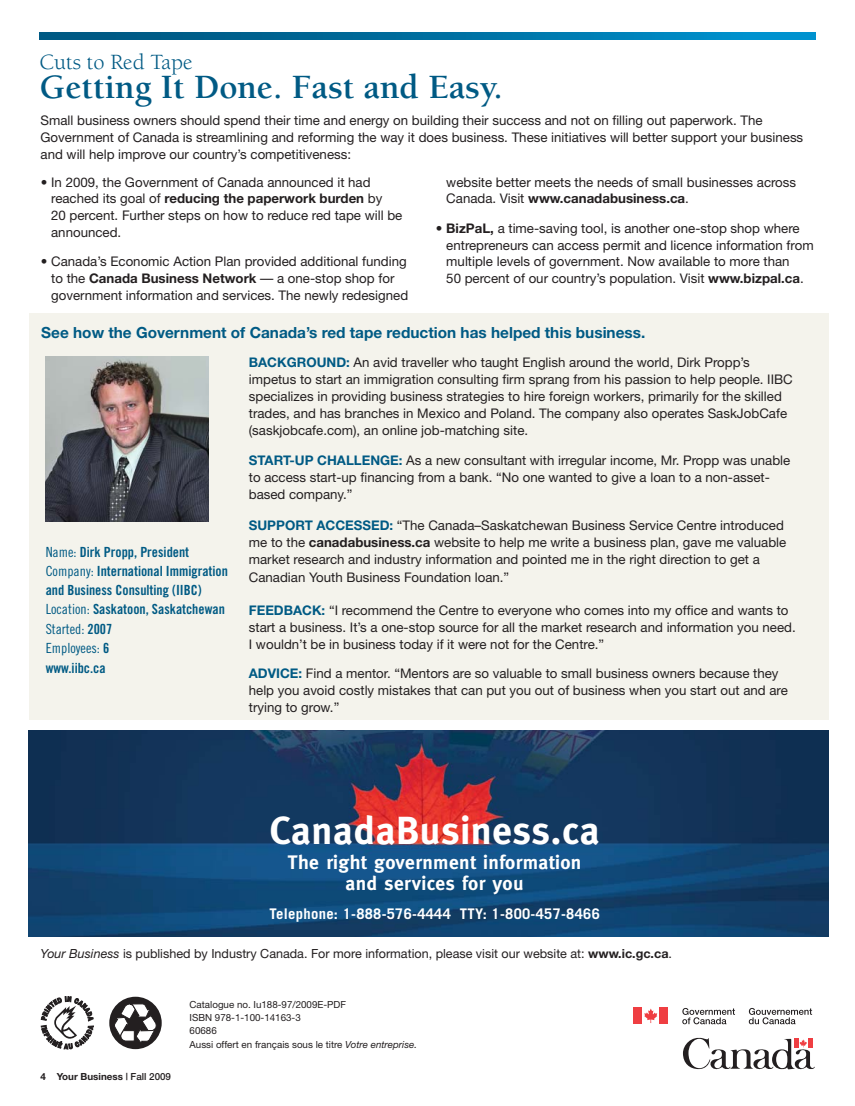
<style>
.page{position:relative;width:855px;height:1106px;background:#fff}
.page>*{position:absolute;margin:0;border:0;box-sizing:border-box;transform-origin:0 0}
.t1{font:700 39.15px "Meta";letter-spacing:.02em;color:#fff}
.t2{font:700 34.95px "Berkeley";color:#005a84}
.t3{font:22.35px "Berkeley";color:#005a84}
.t4{font:700 19.5px/21px "Meta";letter-spacing:.02em;color:#fff;text-align:center}
.t5{font:700 15.3px "Helvetica Neue";color:#005a84}
.t6{font:700 14.7px "Trade Gothic";letter-spacing:.02em;color:#fff}
.t7{font:13.95px/19.5px "Trade Gothic Bold Cond Twenty";color:#005a84}
.t8{font:13.95px/19.5px "Trade Gothic Cond Eighteen";color:#005a84}
.t9{font:13.2px/16.8px "Helvetica Neue";color:#231f20}
.t10{font:12.6px "Helvetica Neue";color:#231f20}
.t11{font:9.75px/13.2px "Helvetica Neue";color:#231f20}
.t12{font:700 9.75px "Helvetica Neue";color:#231f20}
.s1{font-weight:700}
.s2{font-weight:700;color:#005a84}
.s3{font-family:"Trade Gothic Cond Eighteen"}
.s4{font-family:"Trade Gothic Bold Cond Twenty"}
.s5{font-style:italic}
.s6{font-weight:500}
</style>
<div class="page">
<svg style="left:40px;top:32px;width:775px;height:7px;background:#0071a4"></svg>
<svg style="left:682px;top:1008px;width:53px;height:16px"></svg>
<svg style="left:749px;top:1008px;width:63px;height:16px"></svg>
<div style="left:633px;top:1007px;width:9px;height:17px;background:#ef3e42"></div>
<div style="left:660px;top:1007px;width:8px;height:17px;background:#ef3e42"></div>
<svg style="left:644px;top:1008px;width:13px;height:15px"></svg>
<svg style="left:683px;top:1037px;width:132px;height:33px"></svg>
<div style="left:29px;top:313px;width:799px;height:406px;background:#f4f3ec"></div>
<img style="left:46px;top:357px;width:162px;height:164px">
<svg style="left:41px;top:996px;width:53px;height:53px"></svg>
<div style="left:109px;top:997px;width:53px;height:52px;background:#231f20;border-radius:50%"></div>
<svg style="left:114px;top:1002px;width:48px;height:48px"></svg>
<img style="left:29px;top:730px;width:799px;height:206px">
<h3 class="t3" style="left:40px;top:53px;width:154px">Cuts to Red Tape</h3>
<h2 class="t2" style="left:40px;top:73px;width:465px">Getting It Done. Fast and Easy.</h2>
<p class="t9" style="left:41px;top:114px;width:764px">Small business owners should spend their time and energy on building their success and not on filling out paperwork. The<br>Government of Canada is streamlining and reforming the way it does business. These initiatives will better support your business and will help improve our country’s competitiveness:</p>
<p class="t9" style="left:51px;top:175px;width:353px;text-indent:-10px">• In 2009, the Government of Canada announced it had reached its goal of <span class="s1">reducing the paperwork burden</span> by<br>20 percent. Further steps on how to reduce red tape will be announced.</p>
<p class="t9" style="left:51px;top:255px;width:358px;text-indent:-10px">• Canada’s Economic Action Plan provided additional funding to the <span class="s1">Canada Business Network</span> — a one-stop shop for government information and services. The newly redesigned</p>
<p class="t9" style="left:446px;top:175px;width:351px">website better meets the needs of small businesses across<br>Canada. Visit <span class="s1">www.canadabusiness.ca</span>.</p>
<p class="t9" style="left:446px;top:221px;width:369px;text-indent:-10px">• <span class="s1">BizPaL,</span> a time-saving tool, is another one-stop shop where entrepreneurs can access permit and licence information from multiple levels of government. Now available to more than<br>50 percent of our country’s population. Visit <span class="s1">www.bizpal.ca</span>.</p>
<p class="t5" style="left:41px;top:327px;width:605px">See how the Government of Canada’s red tape reduction has helped this business.</p>
<p class="t9" style="left:249px;top:356px;width:545px"><span class="s2">BACKGROUND:</span> An avid traveller who taught English around the world, Dirk Propp’s impetus to start an immigration consulting firm sprang from his passion to help people. IIBC specializes in providing business strategies to hire foreign workers, primarily for the skilled trades, and has branches in Mexico and Poland. The company also operates SaskJobCafe (saskjobcafe.com), an online job-matching site.</p>
<p class="t9" style="left:249px;top:452px;width:543px;line-height:17.4px"><span class="s2">START-UP CHALLENGE:</span> As a new consultant with irregular income, Mr. Propp was unable to access start-up financing from a bank. “No one wanted to give a loan to a non-asset&shy;based company.”</p>
<p class="t9" style="left:249px;top:517px;width:539px;line-height:17.4px"><span class="s2">SUPPORT ACCESSED:</span> “The Canada–Saskatchewan Business Service Centre introduced me to the <span class="s1">canadabusiness.ca</span> website to help me write a business plan, gave me valuable market research and industry information and pointed me in the right direction to get a Canadian Youth Business Foundation loan.”</p>
<p class="t9" style="left:249px;top:604px;width:548px"><span class="s2">FEEDBACK:</span> “I recommend the Centre to everyone who comes into my office and wants to start a business. It’s a one-stop source for all the market research and information you need.<br>I wouldn’t be in business today if it were not for the Centre.”</p>
<p class="t9" style="left:249px;top:666px;width:540px"><span class="s2">ADVICE:</span> Find a mentor. “Mentors are so valuable to small business owners because they help you avoid costly mistakes that can put you out of business when you start out and are trying to grow.”</p>
<p class="t7" style="left:46px;top:543px;width:184px"><span class="s3">Name:</span> Dirk Propp, President<br><span class="s3">Company:</span> International Immigration</p>
<p class="t7" style="left:46px;top:581px;width:181px">and Business Consulting (IIBC)<br><span class="s3">Location:</span> Saskatoon, Saskatchewan</p>
<p class="t8" style="left:46px;top:620px;width:68px">Started: <span class="s4">2007<br></span>Employees: <span class="s4">6</span></p>
<p class="t7" style="left:46px;top:659px;width:62px">www.iibc.ca</p>
<h1 class="t1" style="left:270px;top:814px;width:331px">CanadaBusiness.ca</h1>
<h3 class="t4" style="left:288px;top:853px;width:295px">The right government information and services for you</h3>
<p class="t6" style="left:269px;top:909px;width:332px">Telephone: 1-888-576-4444 TTY: 1-800-457-8466</p>
<p class="t10" style="left:40px;top:949px;width:633px"><span class="s5">Your Business</span> is published by Industry Canada. For more information, please visit our website at: <span class="s1">www.ic.gc.ca</span>.</p>
<p class="t12" style="left:40px;top:1073px;width:132px">4 Your Business <span class="s6">| Fall 2009</span></p>
<p class="t11" style="left:190px;top:999px;width:229px">Catalogue no. Iu188-97/2009E-PDF<br>ISBN 978-1-100-14163-3<br>60686<br>Aussi offert en français sous le titre <span class="s5">Votre entreprise.</span></p>
</div>
